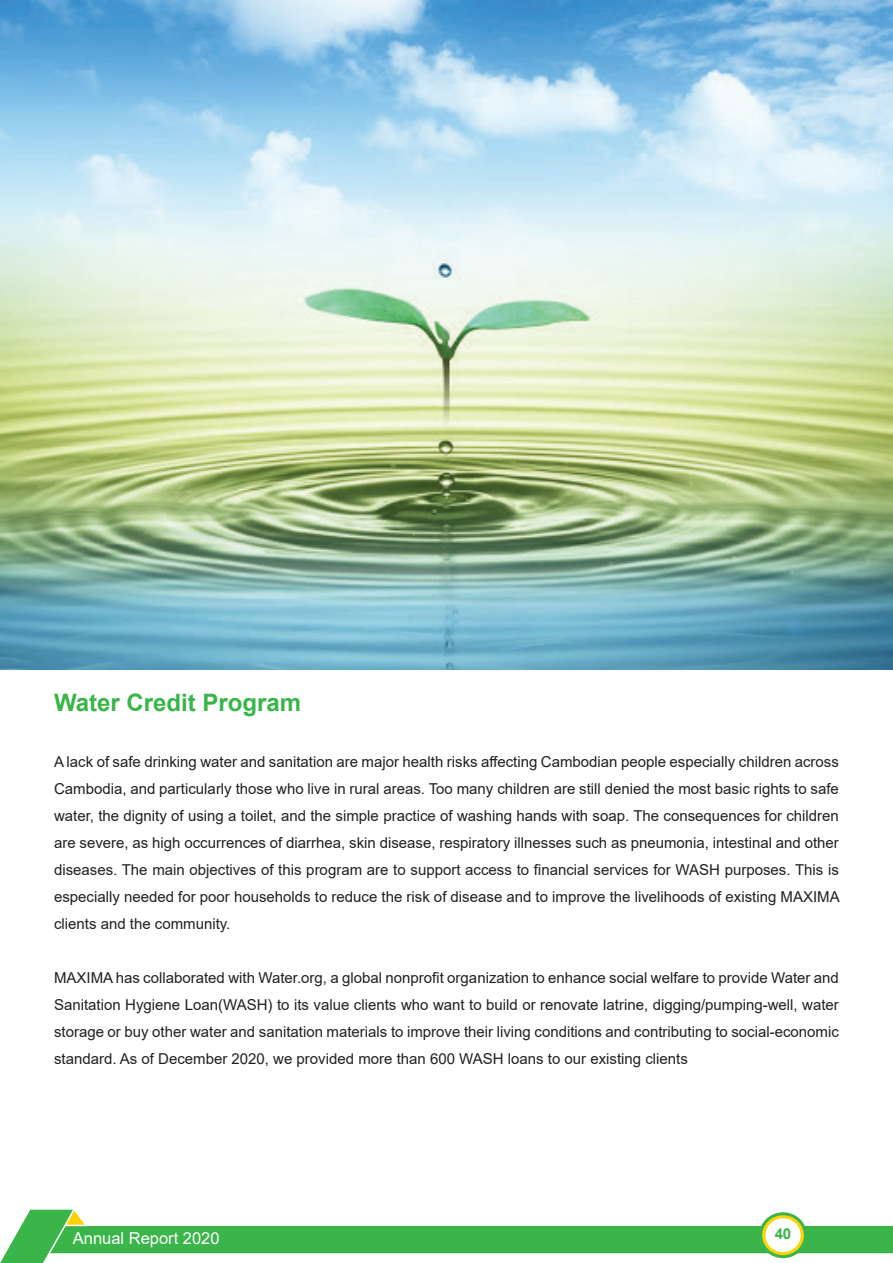
<style>
.page{position:relative;width:893px;height:1263px;background:#fff}
.page>*{position:absolute;margin:0;border:0;box-sizing:border-box;transform-origin:0 0}
.t1{font:700 24px "Arial";color:#3ab54a}
.t2{font:16.5px "Arial";color:#fff}
.t3{font:15px/27px "Arial";color:#231f20;text-align:justify}
.t4{font:700 15px "Arial";color:#3ab54a}
</style>
<div class="page">
<div style="left:25px;top:1226px;width:868px;height:27px;background:#3ab54a"></div>
<svg style="left:761px;top:1214px;width:44px;height:43px"></svg>
<div style="left:759px;top:1212px;width:48px;height:46px;border:3px solid #3ab54a;border-radius:50%"></div>
<div style="left:767px;top:1220px;width:32px;height:31px;background:#fff;border-radius:50%"></div>
<div style="left:765px;top:1218px;width:36px;height:34px;border:3px solid #fff;border-radius:50%"></div>
<svg style="left:0;top:1209px;width:88px;height:54px"></svg>
<img style="left:0;top:0;width:893px;height:670px">
<h1 class="t1" style="left:54px;top:686px;width:249px">Water Credit Program</h1>
<p class="t3" style="left:54px;top:748px;width:787px">A lack of safe drinking water and sanitation are major health risks affecting Cambodian people especially children across Cambodia, and particularly those who live in rural areas. Too many children are still denied the most basic rights to safe water, the dignity of using a toilet, and the simple practice of washing hands with soap. The consequences for children are severe, as high occurrences of diarrhea, skin disease, respiratory illnesses such as pneumonia, intestinal and other diseases. The main objectives of this program are to support access to financial services for WASH purposes. This is especially needed for poor households to reduce the risk of disease and to improve the livelihoods of existing MAXIMA clients and the community.</p>
<p class="t3" style="left:54px;top:964px;width:786px">MAXIMA has collaborated with Water.org, a global nonprofit organization to enhance social welfare to provide Water and Sanitation Hygiene Loan(WASH) to its value clients who want to build or renovate latrine, digging/pumping-well, water storage or buy other water and sanitation materials to improve their living conditions and contributing to social-economic standard. As of December 2020, we provided more than 600 WASH loans to our existing clients</p>
<p class="t2" style="left:73px;top:1227px;width:148px">Annual Report 2020</p>
<p class="t4" style="left:775px;top:1223px;width:18px">40</p>
</div>
